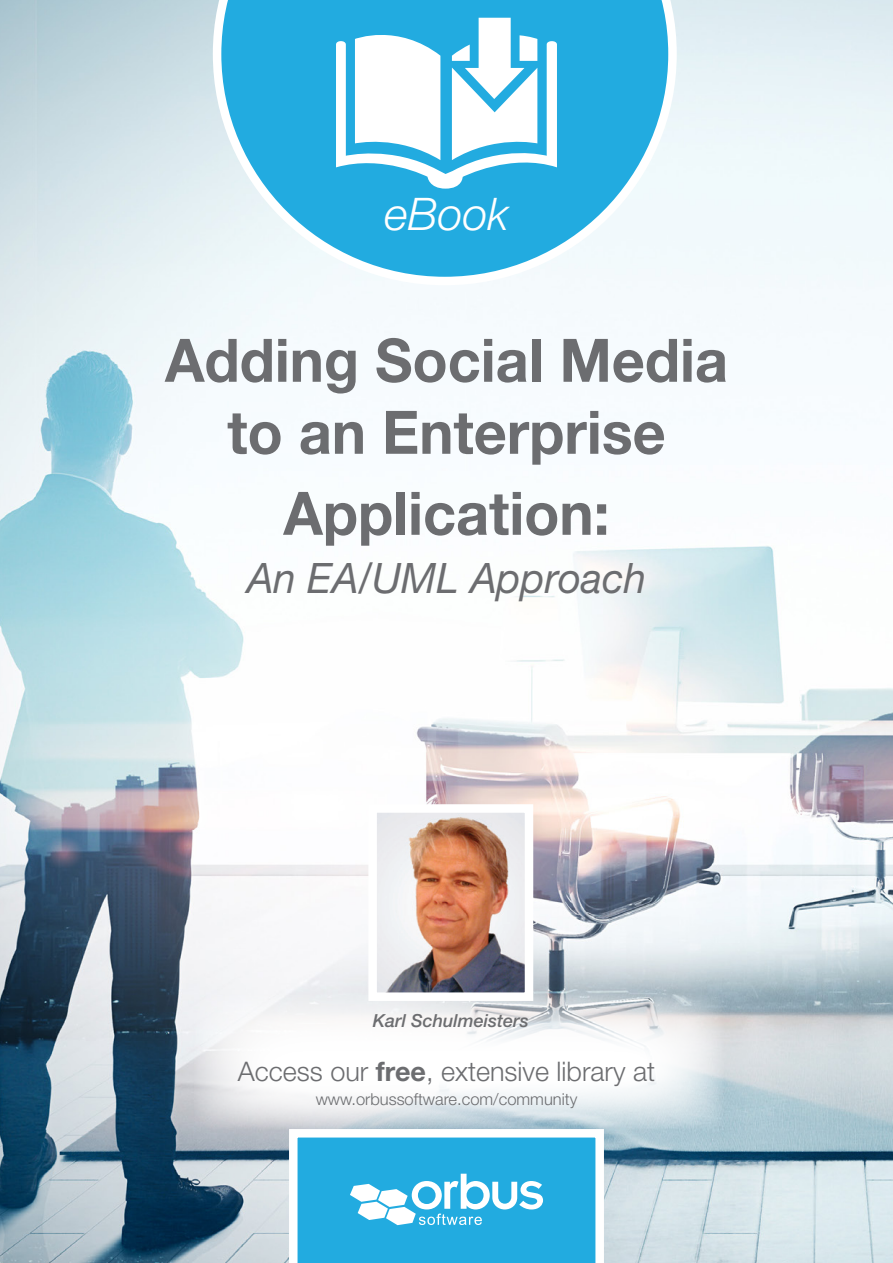
<style>
.page{position:relative;width:893px;height:1263px;background:#fff}
.page>*{position:absolute;margin:0;border:0;box-sizing:border-box;transform-origin:0 0}
.t1{font:700 60px/72px "Helvetica Neue LT Std";color:#6c6d70;text-align:center;scale:.96 1}
.t2{font:italic 300 45px "Helvetica Neue LT Std";color:#fff}
.t3{font:italic 42px "Helvetica Neue LT Std";color:#6c6d70;scale:.96 1}
.t4{font:300 27px "Helvetica Neue LT Std";color:#6c6d70}
.t5{font:italic 500 18px "Helvetica Neue LT Std";color:#6c6d70}
.t6{font:300 16.5px "Helvetica Neue LT Std";color:#6c6d70}
.s1{font-weight:700}
</style>
<div class="page">
<img style="left:0;top:0;width:893px;height:1263px">
<svg style="left:194px;top:993px;width:530px;height:136px"></svg>
<svg style="left:213px;top:0;width:464px;height:285px"></svg>
<svg style="left:336px;top:18px;width:221px;height:171px"></svg>
<svg style="left:285px;top:1125px;width:323px;height:138px"></svg>
<img style="left:378px;top:814px;width:145px;height:177px">
<div style="left:368px;top:804px;width:165px;height:197px;border:9px solid #fff"></div>
<p class="t2" style="left:384px;top:188px;width:126px">eBook</p>
<p class="t1" style="left:165px;top:323px;width:588px">Adding Social Media to an Enterprise</p>
<p class="t1" style="left:283px;top:476px;width:341px">Application:</p>
<p class="t3" style="left:247px;top:553px;width:418px">An EA/UML Approach</p>
<p class="t5" style="left:373px;top:1010px;width:158px">Karl Schulmeisters</p>
<p class="t4" style="left:238px;top:1055px;width:419px">Access our <span class="s1">free</span>, extensive library at</p>
<p class="t6" style="left:316px;top:1089px;width:263px">www.orbussoftware.com/community</p>
</div>
